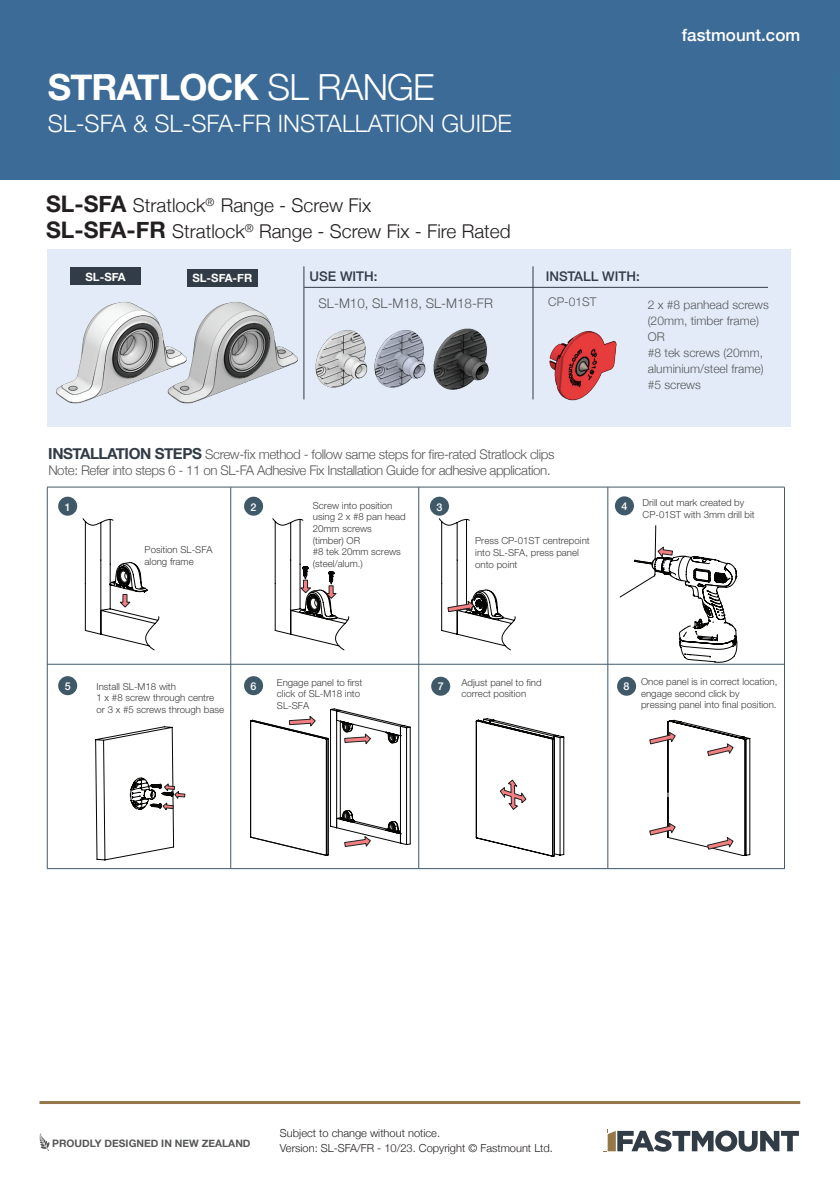
<style>
.page{position:relative;width:840px;height:1191px;background:#fff}
.page>*{position:absolute;margin:0;border:0;box-sizing:border-box;transform-origin:0 0}
.t1{font:700 36px "Helvetica Neue";letter-spacing:-.02em;color:#fff}
.t2{font:300 24px "Helvetica Neue";color:#fff}
.t3{font:300 19px/25.8px "Helvetica Neue";color:#231f20}
.t4{font:500 17px "Helvetica Neue";color:#fff}
.t5{font:300 13.4px/16.2px "Helvetica Neue";letter-spacing:-.03em;color:#57585a}
.t6{font:300 13.4px "Helvetica Neue";color:#57585a}
.t7{font:500 13.4px "Helvetica Neue";color:#323c46}
.t8{font:300 12px/16px "Helvetica Neue";color:#57585a}
.t9{font:700 11.4px "Helvetica Neue";color:#fff}
.t10{font:300 11px/14.8px "Helvetica Neue";color:#231f20}
.t11{font:500 10.8px "Helvetica Neue";color:#fff}
.t12{font:700 10.2px "Helvetica Neue";color:#57585a}
.t13{font:300 9.6px/11.6px "Helvetica Neue";color:#3e3e3f}
.s1{font-weight:300}
.s2{font-weight:700;font-size:22.8px}
.s3{font-weight:700;font-size:15.2px;color:#323c46}
</style>
<div class="page">
<div style="left:0;top:0;width:830px;height:178px;background:#3b6b96"></div>
<div style="left:48px;top:249px;width:742px;height:178px;background:#e2ebf7"></div>
<img style="left:47px;top:269px;width:94px;height:158px">
<img style="left:141px;top:269px;width:182px;height:135px">
<div style="left:70px;top:268px;width:71px;height:17px;background:#323c46"></div>
<div style="left:187px;top:269px;width:71px;height:17px;background:#323c46"></div>
<img style="left:549px;top:330px;width:68px;height:71px">
<hr style="left:304px;top:287px;width:463px;height:1px;background:#323c46">
<hr style="left:532px;top:266px;width:1px;height:133px;background:#323c46">
<div style="left:429px;top:496px;width:19px;height:20px;background:#405968;border-radius:50%"></div>
<div style="left:244px;top:496px;width:19px;height:20px;background:#405968;border-radius:50%"></div>
<hr style="left:783px;top:487px;width:1px;height:382px;background:#405968">
<hr style="left:230px;top:487px;width:1px;height:381px;background:#405968">
<hr style="left:418px;top:487px;width:1px;height:381px;background:#405968">
<hr style="left:607px;top:487px;width:1px;height:381px;background:#405968">
<hr style="left:47px;top:487px;width:1px;height:381px;background:#405968">
<div style="left:58px;top:496px;width:19px;height:20px;background:#405968;border-radius:50%"></div>
<div style="left:244px;top:676px;width:19px;height:19px;background:#405968;border-radius:50%"></div>
<div style="left:58px;top:676px;width:19px;height:19px;background:#405968;border-radius:50%"></div>
<div style="left:614px;top:496px;width:19px;height:19px;background:#405968;border-radius:50%"></div>
<div style="left:616px;top:676px;width:19px;height:19px;background:#405968;border-radius:50%"></div>
<div style="left:431px;top:676px;width:19px;height:19px;background:#405968;border-radius:50%"></div>
<hr style="left:47px;top:487px;width:737px;height:1px;background:#405968">
<hr style="left:47px;top:664px;width:737px;height:1px;background:#405968">
<hr style="left:47px;top:868px;width:737px;height:1px;background:#405968">
<svg style="left:649px;top:720px;width:100px;height:136px"></svg>
<svg style="left:475px;top:718px;width:88px;height:138px"></svg>
<svg style="left:439px;top:518px;width:77px;height:132px"></svg>
<svg style="left:619px;top:525px;width:117px;height:137px"></svg>
<svg style="left:272px;top:518px;width:78px;height:132px"></svg>
<svg style="left:83px;top:518px;width:77px;height:132px"></svg>
<svg style="left:250px;top:708px;width:160px;height:147px"></svg>
<svg style="left:95px;top:726px;width:90px;height:134px"></svg>
<img style="left:383px;top:330px;width:41px;height:58px">
<hr style="left:303px;top:266px;width:1px;height:133px;background:#323c46">
<img style="left:424px;top:286px;width:73px;height:104px">
<img style="left:304px;top:324px;width:79px;height:78px">
<div style="left:661px;top:0;width:178px;height:72px;background:#3b6b96"></div>
<svg style="left:603px;top:1129px;width:195px;height:23px"></svg>
<hr style="left:39px;top:1101px;width:760px;height:3px;background:#95784a">
<svg style="left:39px;top:1133px;width:11px;height:18px"></svg>
<h1 class="t1" style="left:48px;top:59px;width:388px">STRATLOCK <span class="s1">SL RANGE</span></h1>
<h2 class="t2" style="left:48px;top:104px;width:465px">SL-SFA &amp; SL-SFA-FR INSTALLATION GUIDE</h2>
<h3 class="t4" style="left:681px;top:21px;width:120px">fastmount.com</h3>
<h3 class="t3" style="left:46px;top:191px;width:466px"><span class="s2">SL-SFA</span> Stratlock<sup>®</sup> Range - Screw Fix<br><span class="s2">SL-SFA-FR</span> Stratlock<sup>®</sup> Range - Screw Fix - Fire Rated</h3>
<p class="t9" style="left:85px;top:268px;width:42px">SL-SFA</p>
<p class="t9" style="left:192px;top:269px;width:61px">SL-SFA-FR</p>
<h3 class="t7" style="left:309px;top:265px;width:69px">USE WITH:</h3>
<h3 class="t6" style="left:318px;top:292px;width:176px">SL-M10, SL-M18, SL-M18-FR</h3>
<h3 class="t7" style="left:545px;top:265px;width:95px">INSTALL WITH:</h3>
<p class="t8" style="left:548px;top:293px;width:50px">CP-01ST</p>
<p class="t8" style="left:647px;top:296px;width:122px">2 x #8 panhead screws (20mm, timber frame)<br>OR<br>#8 tek screws (20mm, aluminium/steel frame) #5 screws</p>
<h3 class="t5" style="left:48px;top:445px;width:507px"><span class="s3">INSTALLATION STEPS</span> Screw-fix method - follow same steps for fire-rated Stratlock clips<br>Note: Refer into steps 6 - 11 on SL-FA Adhesive Fix Installation Guide for adhesive application.</h3>
<p class="t13" style="left:312px;top:499px;width:94px">Screw into position using 2 x #8 pan head<br>20mm screws<br>(timber) OR<br>#8 tek 20mm screws (steel/alum.)</p>
<p class="t11" style="left:65px;top:498px;width:7px">1</p>
<p class="t11" style="left:250px;top:498px;width:7px">2</p>
<p class="t11" style="left:436px;top:498px;width:7px">3</p>
<p class="t13" style="left:144px;top:543px;width:70px">Position SL-SFA along frame</p>
<p class="t13" style="left:475px;top:534px;width:116px">Press CP-01ST centrepoint into SL-SFA, press panel onto point</p>
<p class="t11" style="left:621px;top:497px;width:7px">4</p>
<p class="t13" style="left:642px;top:496px;width:114px">Drill out mark created by<br>CP-01ST with 3mm drill bit</p>
<p class="t13" style="left:96px;top:680px;width:129px">Install SL-M18 with<br>1 x #8 screw through centre or 3 x #5 screws through base</p>
<p class="t13" style="left:277px;top:675px;width:87px">Engage panel to first click of SL-M18 into<br>SL-SFA</p>
<p class="t13" style="left:461px;top:676px;width:82px">Adjust panel to find correct position</p>
<p class="t13" style="left:640px;top:675px;width:138px">Once panel is in correct location, engage second click by<br>pressing panel into final position.</p>
<p class="t11" style="left:65px;top:677px;width:7px">5</p>
<p class="t11" style="left:250px;top:677px;width:7px">6</p>
<p class="t11" style="left:437px;top:677px;width:7px">7</p>
<p class="t11" style="left:623px;top:677px;width:7px">8</p>
<p class="t12" style="left:52px;top:1135px;width:200px">PROUDLY DESIGNED IN NEW ZEALAND</p>
<p class="t10" style="left:280px;top:1124px;width:274px">Subject to change without notice.<br>Version: SL-SFA/FR - 10/23. Copyright © Fastmount Ltd.</p>
</div>
